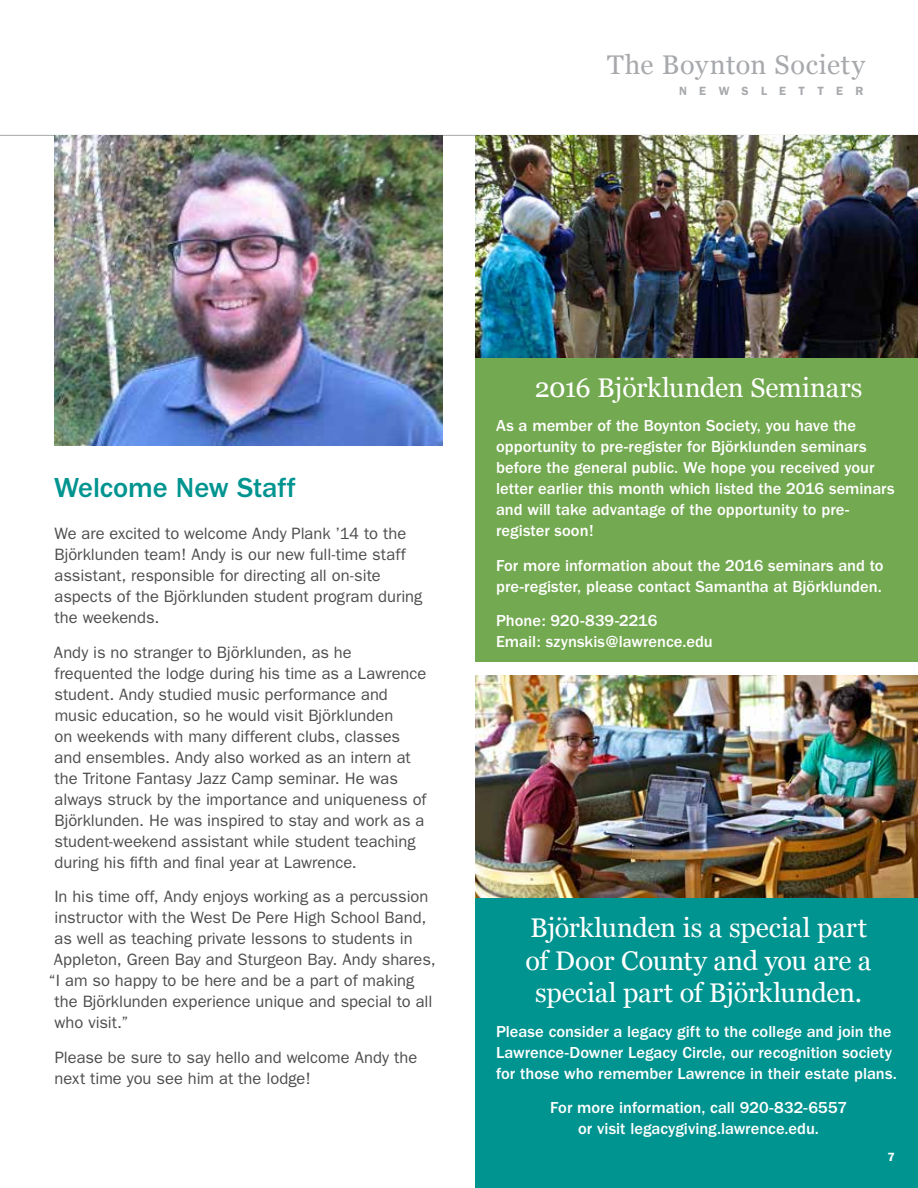
<style>
.page{position:relative;width:918px;height:1188px;background:#fff}
.page>*{position:absolute;margin:0;border:0;box-sizing:border-box;transform-origin:0 0}
.t1{font:500 28.5px "Franklin Gothic";letter-spacing:-.005em;color:#009490}
.t2{font:27px/32.4px "Georgia";letter-spacing:-.01em;color:#fff;text-align:center}
.t3{font:27px "Georgia";letter-spacing:.025em;color:#a7a9ac}
.t4{font:16.5px/21px "Franklin Gothic";color:#4d4d4f}
.t5{font:500 16.5px/21px "Franklin Gothic";color:#fff}
.t6{font:600 12px "Franklin Gothic";letter-spacing:1.02em;color:#a7a9ac}
.t7{font:600 12px "Franklin Gothic";color:#fff}
</style>
<div class="page">
<hr style="left:0;top:135px;width:918px;height:1px;background:#a7a9ac">
<img style="left:54px;top:135px;width:388px;height:311px">
<div style="left:476px;top:358px;width:442px;height:304px;background:#73a950"></div>
<div style="left:476px;top:898px;width:442px;height:290px;background:#009490"></div>
<img style="left:476px;top:675px;width:442px;height:223px">
<img style="left:476px;top:135px;width:442px;height:223px">
<h2 class="t3" style="left:607px;top:45px;width:259px">The Boynton Society</h2>
<p class="t6" style="left:679px;top:84px;width:186px">NEWSLETTER</p>
<h1 class="t1" style="left:54px;top:471px;width:243px">Welcome New Staff</h1>
<p class="t4" style="left:54px;top:523px;width:370px">We are excited to welcome Andy Plank ’14 to the Björklunden team! Andy is our new full-time staff assistant, responsible for directing all on-site aspects of the Björklunden student program during the weekends.</p>
<p class="t4" style="left:54px;top:642px;width:374px">Andy is no stranger to Björklunden, as he frequented the lodge during his time as a Lawrence student. Andy studied music performance and music education, so he would visit Björklunden<br>on weekends with many different clubs, classes and ensembles. Andy also worked as an intern at the Tritone Fantasy Jazz Camp seminar. He was always struck by the importance and uniqueness of Björklunden. He was inspired to stay and work as a student-weekend assistant while student teaching during his fifth and final year at Lawrence.</p>
<p class="t4" style="left:54px;top:886px;width:376px">In his time off, Andy enjoys working as a percussion</p>
<p class="t4" style="left:55px;top:907px;width:373px">instructor with the West De Pere High School Band,</p>
<p class="t4" style="left:55px;top:928px;width:360px">as well as teaching private lessons to students in</p>
<p class="t4" style="left:54px;top:949px;width:383px">Appleton, Green Bay and Sturgeon Bay. Andy shares,</p>
<p class="t4" style="left:49px;top:970px;width:367px">“I am so happy to be here and be a part of making</p>
<p class="t4" style="left:54px;top:991px;width:379px">the Björklunden experience unique and special to all</p>
<p class="t4" style="left:55px;top:1012px;width:76px">who visit.”</p>
<p class="t4" style="left:55px;top:1047px;width:364px">Please be sure to say hello and welcome Andy the next time you see him at the lodge!</p>
<h2 class="t2" style="left:535px;top:370px;width:329px">2016 Bjӧrklunden Seminars</h2>
<p class="t5" style="left:496px;top:415px;width:400px">As a member of the Boynton Society, you have the opportunity to pre-register for Björklunden seminars before the general public. We hope you received your letter earlier this month which listed the 2016 seminars and will take advantage of the opportunity to pre&shy;register soon!</p>
<p class="t5" style="left:496px;top:555px;width:389px">For more information about the 2016 seminars and to pre-register, please contact Samantha at Björklunden.</p>
<p class="t5" style="left:496px;top:610px;width:218px">Phone: 920-839-2216<br>Email: szynskis@lawrence.edu</p>
<h2 class="t2" style="left:526px;top:911px;width:347px">Björklunden is a special part of Door County and you are a special part of Björklunden.</h2>
<p class="t5" style="left:496px;top:1021px;width:402px">Please consider a legacy gift to the college and join the<br>Lawrence-Downer Legacy Circle, our recognition society for those who remember Lawrence in their estate plans.</p>
<p class="t5" style="left:550px;top:1097px;width:298px;text-align:center">For more information, call 920-832-6557 or visit legacygiving.lawrence.edu.</p>
<p class="t7" style="left:887px;top:1150px;width:9px">7</p>
</div>
